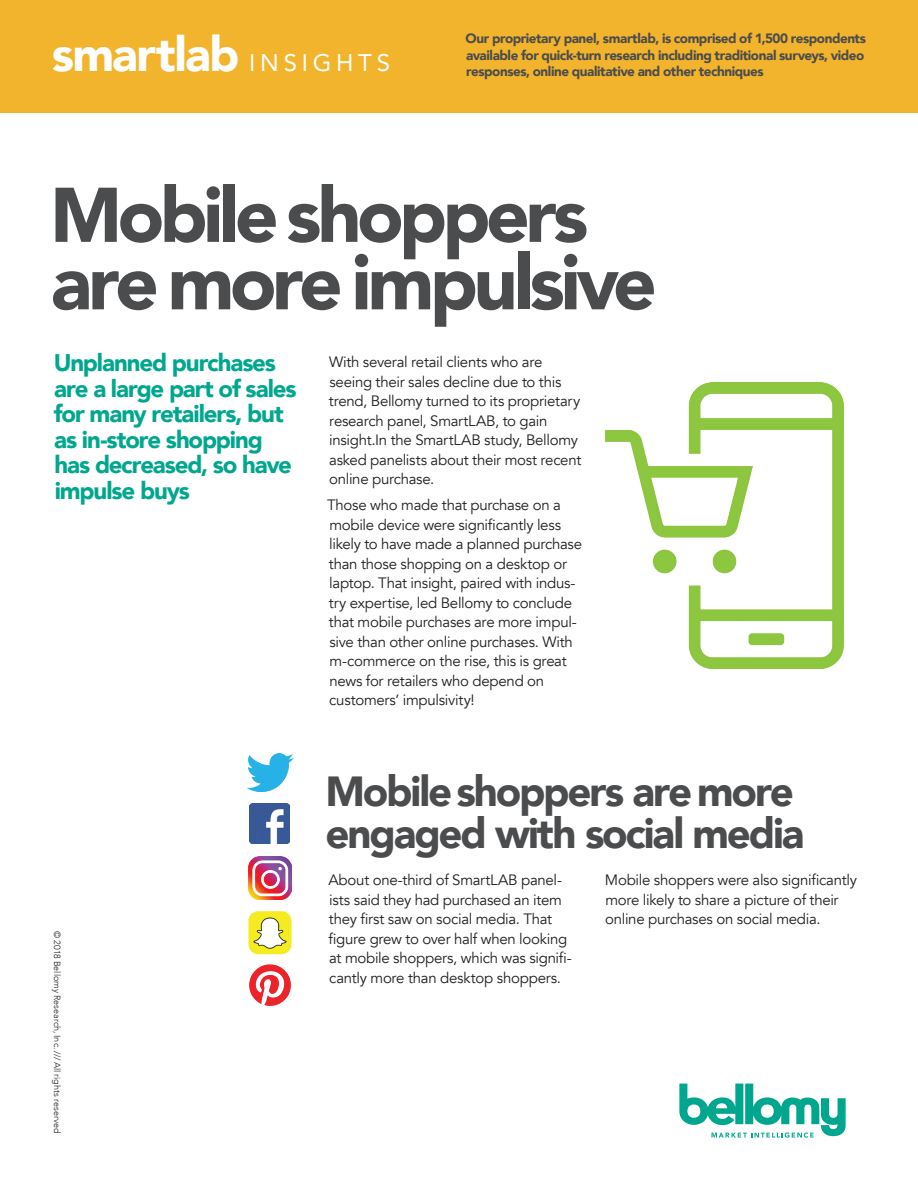
<style>
.page{position:relative;width:918px;height:1188px;background:#fff}
.page>*{position:absolute;margin:0;border:0;box-sizing:border-box;transform-origin:0 0}
.t1{font:900 76.5px/67.5px "Avenir";letter-spacing:-.055em;color:#4b4c4d}
.t2{font:900 48px "Avenir";letter-spacing:-.035em;color:#fff}
.t3{font:900 42px/42px "Avenir";letter-spacing:-.05em;color:#4b4c4d}
.t4{font:900 24px/25.5px "Avenir";letter-spacing:-.045em;color:#00a78e}
.t5{font:15px/19.5px "Avenir";letter-spacing:-.02em;color:#231f20}
.t6{font:900 13.5px/16.5px "Avenir";letter-spacing:-.035em;color:#4b4c4d}
.t7{font:300 9px "Avenir";letter-spacing:.005em;color:#231f20}
.s1{font-weight:400;font-size:24px}
</style>
<div class="page">
<div style="left:0;top:0;width:918px;height:112px;background:#f3b42d"></div>
<svg style="left:679px;top:1084px;width:167px;height:54px"></svg>
<img style="left:605px;top:382px;width:239px;height:287px">
<img style="left:250px;top:804px;width:40px;height:40px">
<img style="left:246px;top:753px;width:48px;height:39px">
<img style="left:248px;top:856px;width:43px;height:43px">
<img style="left:248px;top:911px;width:43px;height:43px">
<img style="left:249px;top:964px;width:42px;height:42px">
<h2 class="t2" style="left:52px;top:14px;width:340px">smartlab <span class="s1">INSIGHTS</span></h2>
<p class="t6" style="left:466px;top:30px;width:402px">Our proprietary panel, smartlab, is comprised of 1,500 respondents available for quick-turn research including traditional surveys, video responses, online qualitative and other techniques</p>
<h1 class="t1" style="left:50px;top:179px;width:608px">Mobile shoppers are more impulsive</h1>
<h3 class="t4" style="left:54px;top:349px;width:244px">Unplanned purchases are a large part of sales for many retailers, but as in-store shopping has decreased, so have impulse buys</h3>
<p class="t7" style="left:62px;top:931px;width:204px;rotate:90deg">© 2018 Bellomy Research, Inc. /// All rights reserved</p>
<p class="t5" style="left:329px;top:352px;width:254px">With several retail clients who are seeing their sales decline due to this trend, Bellomy turned to its proprietary research panel, SmartLAB, to gain insight.In the SmartLAB study, Bellomy asked panelists about their most recent online purchase.</p>
<p class="t5" style="left:327px;top:496px;width:256px">Those who made that purchase on a mobile device were significantly less likely to have made a planned purchase than those shopping on a desktop or laptop. That insight, paired with indus&shy;try expertise, led Bellomy to conclude that mobile purchases are more impul&shy;sive than other online purchases. With m-commerce on the rise, this is great news for retailers who depend on customers’ impulsivity!</p>
<h3 class="t3" style="left:325px;top:769px;width:480px">Mobile shoppers are more engaged with social media</h3>
<p class="t5" style="left:328px;top:871px;width:245px">About one-third of SmartLAB panel&shy;ists said they had purchased an item they first saw on social media. That figure grew to over half when looking at mobile shoppers, which was signifi&shy;cantly more than desktop shoppers.</p>
<p class="t5" style="left:605px;top:871px;width:254px">Mobile shoppers were also significantly more likely to share a picture of their online purchases on social media.</p>
</div>
